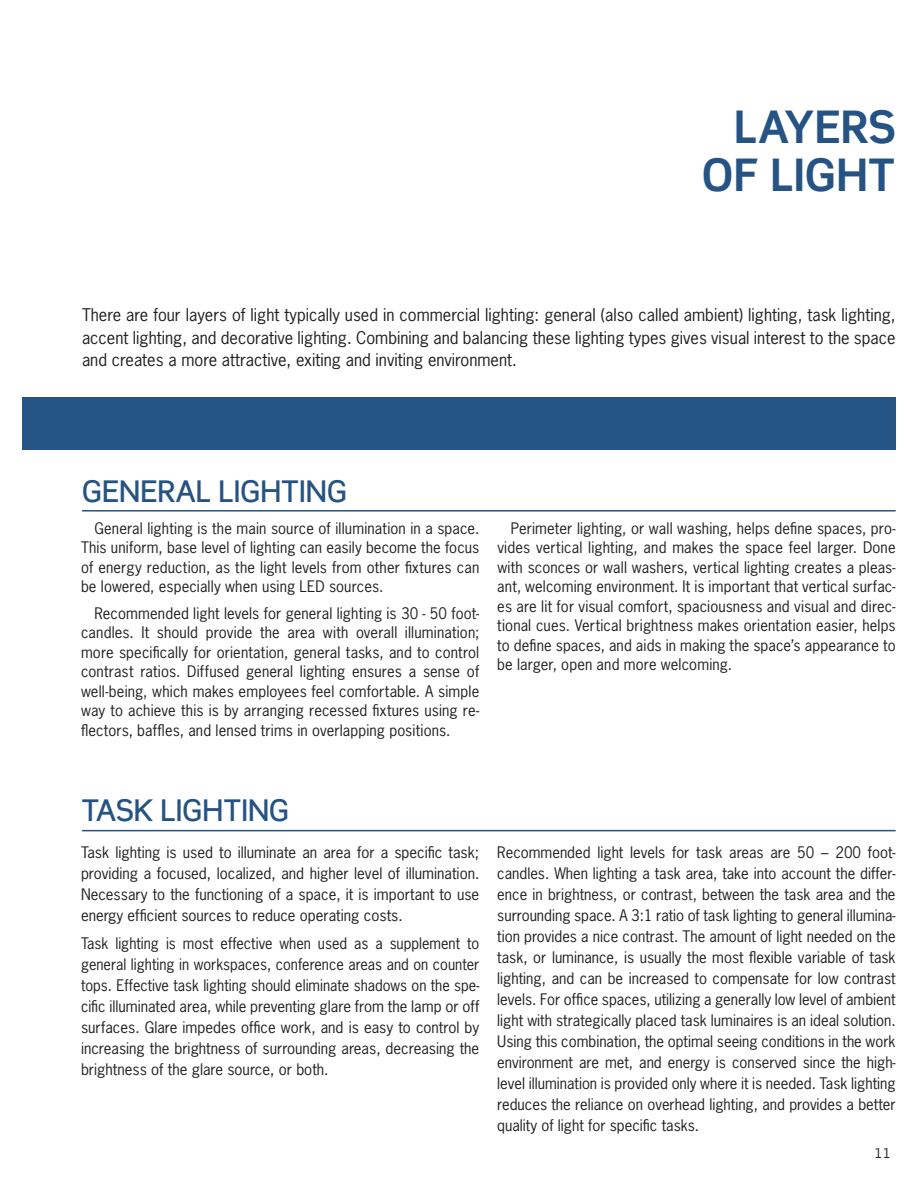
<style>
.page{position:relative;width:918px;height:1188px;background:#fff}
.page>*{position:absolute;margin:0;border:0;box-sizing:border-box;transform-origin:0 0}
.t1{font:700 45px/48px "Scene Std";letter-spacing:-.005em;color:#255383;text-align:right}
.t2{font:500 30px "Scene Std";color:#255383}
.t3{font:16.5px/22.5px "News Gothic Std";color:#231f20;text-align:justify}
.t4{font:15px/21px "News Gothic Std";color:#231f20;text-align:justify}
.t5{font:13.5px "Scene Std";color:#231f20}
</style>
<div class="page">
<div style="left:22px;top:397px;width:874px;height:53px;background:#255383"></div>
<hr style="left:82px;top:510px;width:814px;height:2px;background:#255383">
<hr style="left:82px;top:830px;width:814px;height:1px;background:#255383">
<h1 class="t1" style="left:702px;top:102px;width:195px">LAYERS<br>OF LIGHT</h1>
<p class="t3" style="left:82px;top:304px;width:815px">There are four layers of light typically used in commercial lighting: general (also called ambient) lighting, task lighting, accent lighting, and decorative lighting. Combining and balancing these lighting types gives visual interest to the space and creates a more attractive, exiting and inviting environment.</p>
<h2 class="t2" style="left:82px;top:472px;width:266px">GENERAL LIGHTING</h2>
<p class="t4" style="left:81px;top:518px;width:400px;line-height:19.5px;text-indent:13px">General lighting is the main source of illumination in a space.<br>This uniform, base level of lighting can easily become the focus of energy reduction, as the light levels from other fixtures can be lowered, especially when using LED sources.</p>
<p class="t4" style="left:81px;top:603px;width:400px;line-height:19.5px;text-indent:14px">Recommended light levels for general lighting is 30 - 50 foot&shy;candles. It should provide the area with overall illumination; more specifically for orientation, general tasks, and to control contrast ratios. Diffused general lighting ensures a sense of well-being, which makes employees feel comfortable. A simple way to achieve this is by arranging recessed fixtures using re&shy;flectors, baffles, and lensed trims in overlapping positions.</p>
<p class="t4" style="left:497px;top:518px;width:400px;line-height:19.5px;text-indent:13px">Perimeter lighting, or wall washing, helps define spaces, pro&shy;vides vertical lighting, and makes the space feel larger. Done with sconces or wall washers, vertical lighting creates a pleas&shy;ant, welcoming environment. It is important that vertical surfac&shy;es are lit for visual comfort, spaciousness and visual and direc&shy;tional cues. Vertical brightness makes orientation easier, helps to define spaces, and aids in making the space’s appearance to be larger, open and more welcoming.</p>
<h2 class="t2" style="left:81px;top:792px;width:209px">TASK LIGHTING</h2>
<p class="t4" style="left:81px;top:842px;width:400px">Task lighting is used to illuminate an area for a specific task; providing a focused, localized, and higher level of illumination.<br>Necessary to the functioning of a space, it is important to use energy efficient sources to reduce operating costs.</p>
<p class="t4" style="left:81px;top:932px;width:400px">Task lighting is most effective when used as a supplement to general lighting in workspaces, conference areas and on counter tops. Effective task lighting should eliminate shadows on the spe&shy;cific illuminated area, while preventing glare from the lamp or off surfaces. Glare impedes office work, and is easy to control by increasing the brightness of surrounding areas, decreasing the brightness of the glare source, or both.</p>
<p class="t4" style="left:497px;top:842px;width:400px">Recommended light levels for task areas are 50 – 200 foot&shy;candles. When lighting a task area, take into account the differ&shy;ence in brightness, or contrast, between the task area and the surrounding space. A 3:1 ratio of task lighting to general illumina&shy;tion provides a nice contrast. The amount of light needed on the task, or luminance, is usually the most flexible variable of task lighting, and can be increased to compensate for low contrast levels. For office spaces, utilizing a generally low level of ambient light with strategically placed task luminaires is an ideal solution.<br>Using this combination, the optimal seeing conditions in the work environment are met, and energy is conserved since the high&shy;level illumination is provided only where it is needed. Task lighting reduces the reliance on overhead lighting, and provides a better quality of light for specific tasks.</p>
<p class="t5" style="left:875px;top:1145px;width:18px">11</p>
</div>
